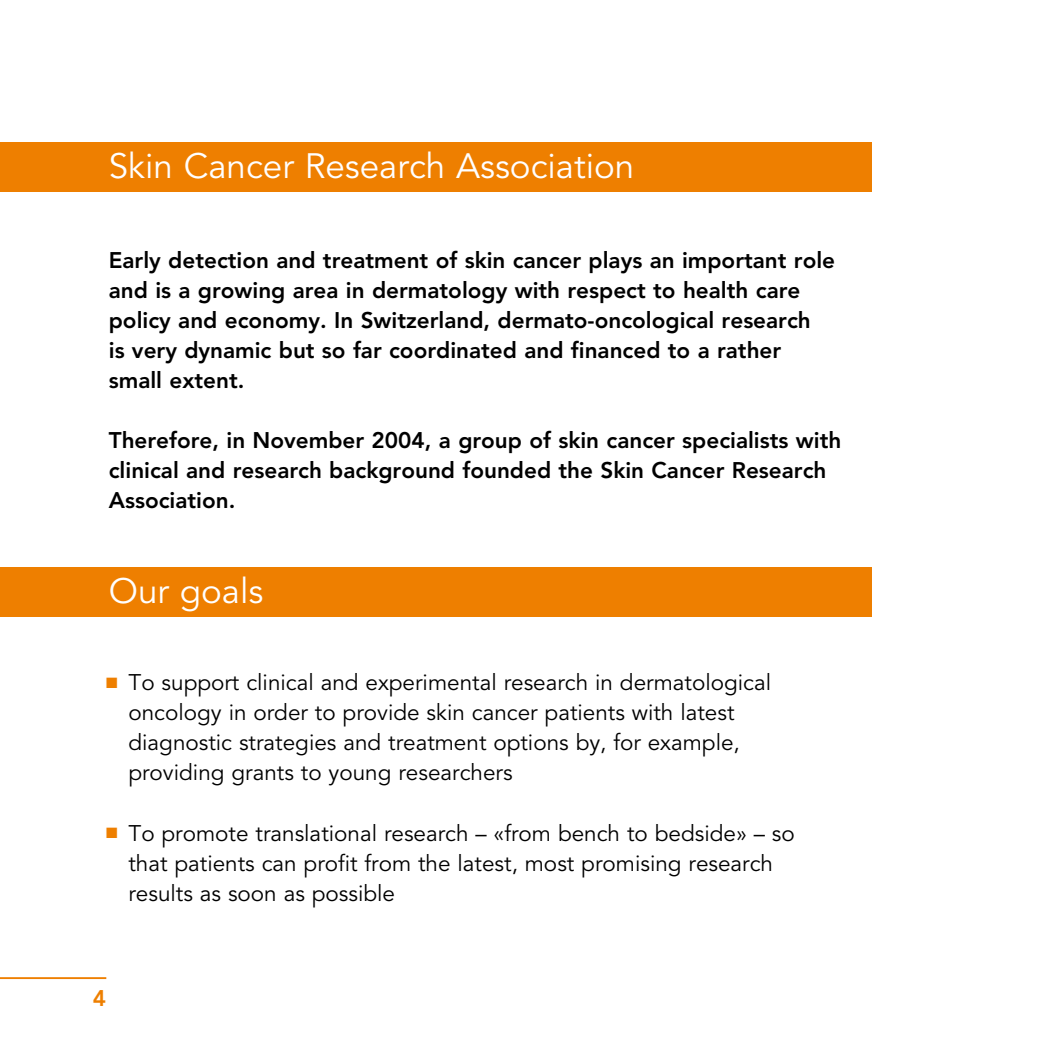
<style>
.page{position:relative;width:1049px;height:1049px;background:#fff}
.page>*{position:absolute;margin:0;border:0;box-sizing:border-box;transform-origin:0 0}
.t1{font:35px "Avenir";color:#fff}
.t2{font:800 22.5px/30px "Avenir LT Std";color:#000}
.t3{font:22.5px/30px "Avenir";color:#000}
.t4{font:800 22.5px "Avenir LT Std";color:#ee7f00}
.s1{color:#ee7f00}
</style>
<div class="page">
<div style="left:0;top:142px;width:872px;height:49px;background:#ee7f00"></div>
<div style="left:0;top:567px;width:872px;height:50px;background:#ee7f00"></div>
<hr style="left:0;top:977px;width:106px;height:2px;background:#ee7f00">
<h1 class="t1" style="left:109px;top:145px;width:527px">Skin Cancer Research Association</h1>
<p class="t2" style="left:109px;top:245px;width:728px">Early detection and treatment of skin cancer plays an important role and is a growing area in dermatology with respect to health care policy and economy. In Switzerland, dermato-oncological research<br>is very dynamic but so far coordinated and financed to a rather small extent.</p>
<p class="t2" style="left:109px;top:425px;width:734px">Therefore, in November 2004, a group of skin cancer specialists with clinical and research background founded the Skin Cancer Research<br>Association.</p>
<h1 class="t1" style="left:109px;top:571px;width:156px">Our goals</h1>
<p class="t3" style="left:128px;top:668px;width:644px;text-indent:-22px"><span class="s1">■</span> To support clinical and experimental research in dermatological oncology in order to provide skin cancer patients with latest diagnostic strategies and treatment options by, for example, providing grants to young researchers</p>
<p class="t3" style="left:128px;top:818px;width:668px;text-indent:-22px"><span class="s1">■</span> To promote translational research – «from bench to bedside» – so that patients can profit from the latest, most promising research results as soon as possible</p>
<p class="t4" style="left:93px;top:984px;width:15px">4</p>
</div>
